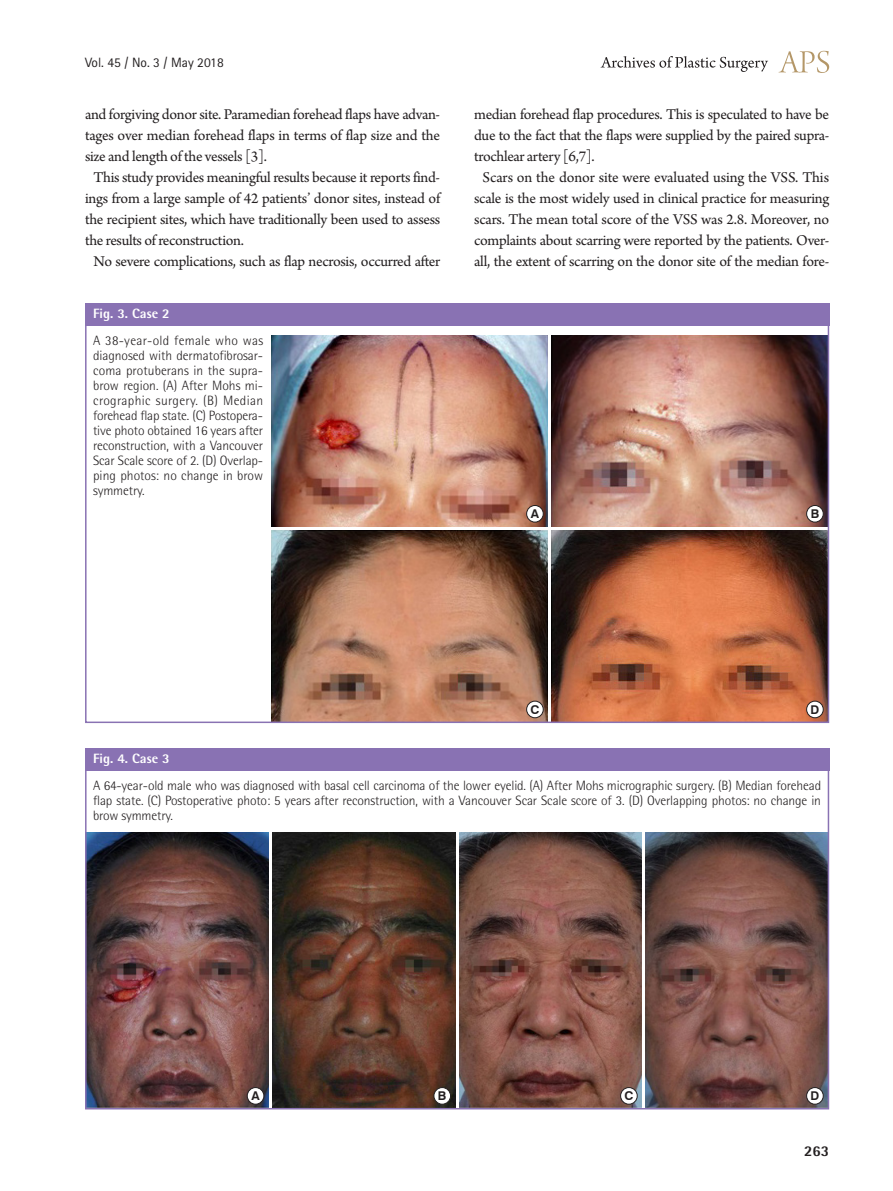
<style>
.page{position:relative;width:893px;height:1191px;background:#fff}
.page>*{position:absolute;margin:0;border:0;box-sizing:border-box;transform-origin:0 0}
.본문{font:15.75px/21px "Arno Pro";letter-spacing:-.02em;color:#231f20;text-align:justify}
.본문_0{font:15.75px/21px "Arno Pro";letter-spacing:-.015em;color:#231f20;text-align:justify}
.t1{font:800 15px "Rotis Semi Sans Std";color:#231f20}
.그림설명{font:300 13.5px/15px "Rotis Semi Sans Std";letter-spacing:-.01em;color:#231f20;text-align:justify}
.표그림제목{font:800 13.5px "Rotis Semi Sans Std";color:#fff}
.t2{font:13.5px "Rotis Sans Serif Std";color:#231f20}
.t3{font:700 12.15px "Swiss 721 BT";color:#231f20}
</style>
<div class="page">
<svg style="left:779px;top:51px;width:50px;height:22px"></svg>
<svg style="left:601px;top:56px;width:167px;height:16px"></svg>
<div style="left:85px;top:303px;width:744px;height:22px;background:#8972b3"></div>
<img style="left:271px;top:335px;width:277px;height:191px">
<img style="left:271px;top:531px;width:277px;height:189px">
<img style="left:552px;top:335px;width:274px;height:191px">
<img style="left:552px;top:531px;width:274px;height:189px">
<div style="left:807px;top:505px;width:16px;height:17px;background:#fff;border-radius:50%"></div>
<div style="left:806px;top:505px;width:17px;height:17px;border:1px solid #231f20;border-radius:50%"></div>
<div style="left:807px;top:701px;width:16px;height:17px;background:#fff;border-radius:50%"></div>
<div style="left:806px;top:701px;width:17px;height:17px;border:1px solid #231f20;border-radius:50%"></div>
<div style="left:527px;top:505px;width:16px;height:17px;background:#fff;border-radius:50%"></div>
<div style="left:526px;top:505px;width:17px;height:17px;border:1px solid #231f20;border-radius:50%"></div>
<div style="left:527px;top:701px;width:16px;height:17px;background:#fff;border-radius:50%"></div>
<div style="left:526px;top:701px;width:17px;height:17px;border:1px solid #231f20;border-radius:50%"></div>
<div style="left:85px;top:303px;width:744px;height:420px;border:2px solid #8972b3"></div>
<div style="left:85px;top:748px;width:744px;height:23px;background:#8972b3"></div>
<img style="left:88px;top:832px;width:180px;height:274px">
<img style="left:273px;top:832px;width:182px;height:274px">
<img style="left:459px;top:832px;width:183px;height:274px">
<img style="left:646px;top:832px;width:180px;height:274px">
<div style="left:247px;top:1087px;width:17px;height:17px;background:#fff;border-radius:50%"></div>
<div style="left:247px;top:1087px;width:17px;height:17px;border:1px solid #231f20;border-radius:50%"></div>
<div style="left:434px;top:1087px;width:17px;height:17px;background:#fff;border-radius:50%"></div>
<div style="left:434px;top:1087px;width:17px;height:17px;border:1px solid #231f20;border-radius:50%"></div>
<div style="left:807px;top:1087px;width:16px;height:17px;background:#fff;border-radius:50%"></div>
<div style="left:806px;top:1087px;width:17px;height:17px;border:1px solid #231f20;border-radius:50%"></div>
<div style="left:621px;top:1087px;width:16px;height:17px;background:#fff;border-radius:50%"></div>
<div style="left:620px;top:1087px;width:17px;height:17px;border:1px solid #231f20;border-radius:50%"></div>
<div style="left:85px;top:748px;width:744px;height:361px;border:2px solid #8972b3"></div>
<p class="t2" style="left:85px;top:54px;width:140px">Vol. 45 / No. 3 / May 2018</p>
<p class="본문_0" style="left:85px;top:105px;width:357px">and forgiving donor site. Paramedian forehead flaps have advan&shy;tages over median forehead flaps in terms of flap size and the size and length of the vessels [3].</p>
<p class="본문" style="left:85px;top:168px;width:357px;text-indent:9px">This study provides meaningful results because it reports find&shy;ings from a large sample of 42 patients’ donor sites, instead of the recipient sites, which have traditionally been used to assess the results of reconstruction.</p>
<p class="본문" style="left:94px;top:252px;width:348px">No severe complications, such as flap necrosis, occurred after</p>
<p class="표그림제목" style="left:93px;top:304px;width:78px">Fig. 3. Case 2</p>
<p class="그림설명" style="left:93px;top:333px;width:172px">A 38-year-old female who was diagnosed with dermatofibrosar&shy;coma protuberans in the supra&shy;brow region. (A) After Mohs mi&shy;crographic surgery. (B) Median forehead flap state. (C) Postopera&shy;tive photo obtained 16 years after reconstruction, with a Vancouver Scar Scale score of 2. (D) Overlap&shy;ping photos: no change in brow symmetry.</p>
<p class="본문" style="left:474px;top:105px;width:357px">median forehead flap procedures. This is speculated to have be due to the fact that the flaps were supplied by the paired supra&shy;trochlear artery [6,7].</p>
<p class="본문" style="left:474px;top:168px;width:357px;text-align:center">Scars on the donor site were evaluated using the VSS. This scale is the most widely used in clinical practice for measuring scars. The mean total score of the VSS was 2.8. Moreover, no complaints about scarring were reported by the patients. Over&shy;all, the extent of scarring on the donor site of the median fore-</p>
<p class="t3" style="left:531px;top:506px;width:10px">A</p>
<p class="t3" style="left:811px;top:506px;width:10px">B</p>
<p class="t3" style="left:530px;top:702px;width:10px">C</p>
<p class="t3" style="left:810px;top:702px;width:10px">D</p>
<p class="표그림제목" style="left:93px;top:750px;width:78px">Fig. 4. Case 3</p>
<p class="그림설명" style="left:93px;top:778px;width:729px">A 64-year-old male who was diagnosed with basal cell carcinoma of the lower eyelid. (A) After Mohs micrographic surgery. (B) Median forehead flap state. (C) Postoperative photo: 5 years after reconstruction, with a Vancouver Scar Scale score of 3. (D) Overlapping photos: no change in brow symmetry.</p>
<p class="t3" style="left:251px;top:1088px;width:10px">A</p>
<p class="t3" style="left:438px;top:1088px;width:10px">B</p>
<p class="t3" style="left:624px;top:1088px;width:10px">C</p>
<p class="t3" style="left:810px;top:1088px;width:10px">D</p>
<p class="t1" style="left:804px;top:1141px;width:27px">263</p>
</div>
